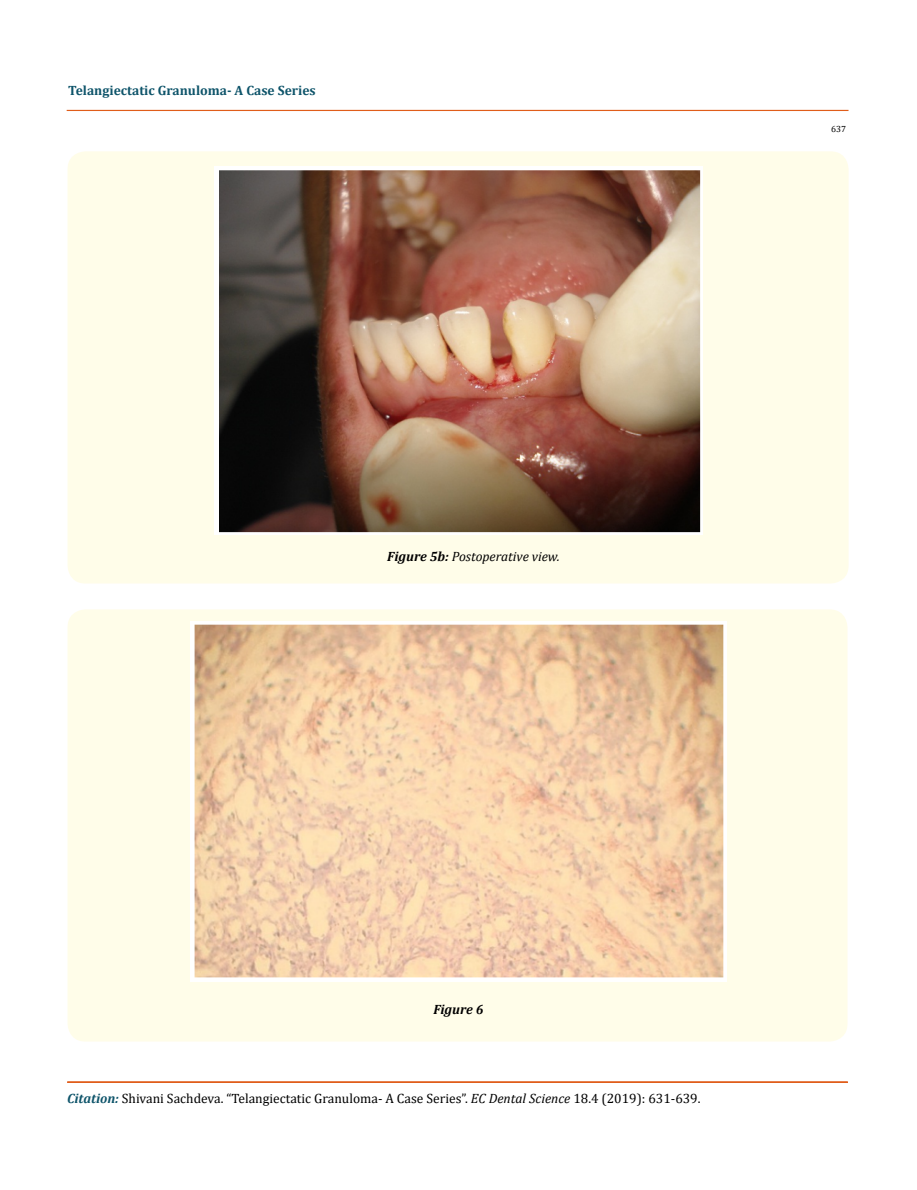
<style>
.page{position:relative;width:917px;height:1190px;background:#fff}
.page>*{position:absolute;margin:0;border:0;box-sizing:border-box;transform-origin:0 0}
.t1{font:13.5px "Cambria";color:#000}
.t2{font:700 13.5px "Cambria";color:#0e546a}
.t3{font:italic 13.5px "Cambria";color:#000}
.t4{font:italic 700 13.5px "Cambria";color:#000}
.t5{font:9px "Cambria";color:#000}
.s1{font-weight:700}
.s2{font-weight:700;font-style:italic;color:#0e546a}
.s3{font-style:italic}
</style>
<div class="page">
<div style="left:67px;top:1081px;width:780px;height:1px;border:1px solid #e05d1a"></div>
<div style="left:67px;top:110px;width:781px;height:1px;border:1px solid #e05d1a"></div>
<div style="left:68px;top:151px;width:780px;height:432px;background:#fffde9;border-radius:18px"></div>
<img style="left:214px;top:166px;width:489px;height:368px">
<div style="left:68px;top:609px;width:779px;height:432px;background:#fffde9;border-radius:18px"></div>
<img style="left:191px;top:621px;width:535px;height:360px">
<p class="t2" style="left:68px;top:81px;width:249px">Telangiectatic Granuloma- A Case Series</p>
<p class="t3" style="left:387px;top:546px;width:174px"><span class="s1">Figure 5b:</span> Postoperative view.</p>
<p class="t5" style="left:831px;top:124px;width:16px">637</p>
<p class="t4" style="left:433px;top:1000px;width:52px">Figure 6</p>
<p class="t1" style="left:67px;top:1089px;width:635px"><span class="s2">Citation:</span> Shivani Sachdeva. “Telangiectatic Granuloma- A Case Series”. <span class="s3">EC Dental Science</span> 18.4 (2019): 631-639.</p>
</div>
